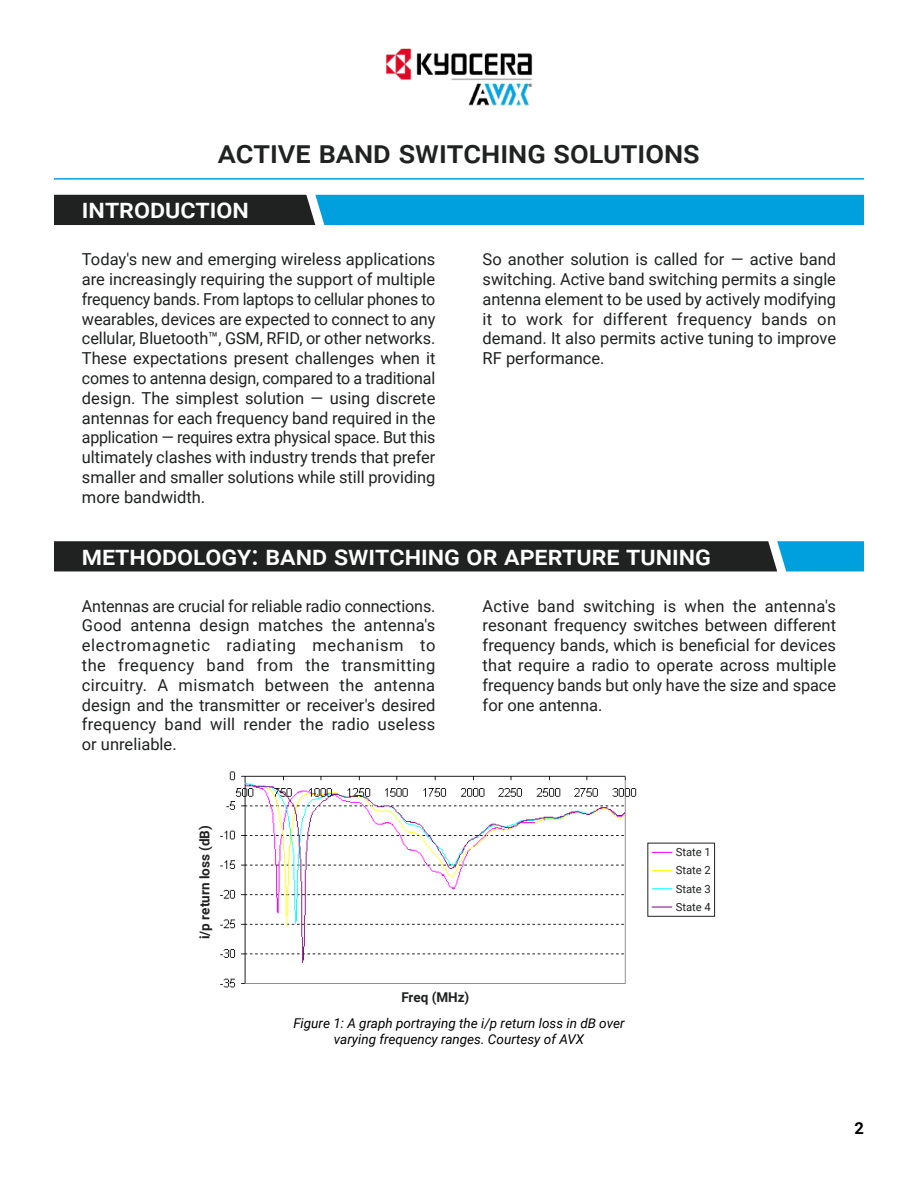
<style>
.page{position:relative;width:918px;height:1188px;background:#fff}
.page>*{position:absolute;margin:0;border:0;box-sizing:border-box;transform-origin:0 0}
.t1{font:500 31.5px "Roboto";color:#202222}
.t2{font:500 27px "Roboto";color:#fff}
.t3{font:16.5px/19.8px "Roboto";color:#202222;text-align:justify}
.t4{font:700 16.5px "Roboto";color:#000}
.t5{font:italic 13.5px/16.2px "Roboto";color:#000;text-align:center}
.t6{font:700 13.5px "Roboto";color:#202222}
.t7{font:11.25px "Roboto";color:#202222}
</style>
<div class="page">
<img style="left:386px;top:48px;width:147px;height:58px">
<svg style="left:54px;top:195px;width:810px;height:30px;background:#0c78a2"></svg>
<hr style="left:54px;top:178px;width:810px;height:2px;background:#00a2df">
<svg style="left:54px;top:541px;width:810px;height:30px;background:#203238"></svg>
<img style="left:220px;top:771px;width:417px;height:217px">
<svg style="left:652px;top:907px;width:20px;height:1px"></svg>
<svg style="left:652px;top:888px;width:20px;height:1px"></svg>
<svg style="left:652px;top:870px;width:20px;height:1px"></svg>
<svg style="left:652px;top:852px;width:20px;height:1px"></svg>
<div style="left:647px;top:843px;width:68px;height:74px;border:1px solid #202222"></div>
<h1 class="t1" style="left:218px;top:130px;width:483px">active band switching solutions</h1>
<h2 class="t2" style="left:82px;top:189px;width:169px">introduction</h2>
<p class="t3" style="left:82px;top:249px;width:355px">Today's new and emerging wireless applications are increasingly requiring the support of multiple frequency bands. From laptops to cellular phones to wearables, devices are expected to connect to any cellular, Bluetooth™, GSM, RFID, or other networks.<br>These expectations present challenges when it comes to antenna design, compared to a traditional design. The simplest solution — using discrete antennas for each frequency band required in the application — requires extra physical space. But this ultimately clashes with industry trends that prefer smaller and smaller solutions while still providing more bandwidth.</p>
<p class="t3" style="left:483px;top:249px;width:355px">So another solution is called for — active band switching. Active band switching permits a single antenna element to be used by actively modifying it to work for different frequency bands on demand. It also permits active tuning to improve RF performance.</p>
<h2 class="t2" style="left:82px;top:536px;width:631px">methodology: band switching or aperture tuning</h2>
<p class="t3" style="left:82px;top:595px;width:355px">Antennas are crucial for reliable radio connections.<br>Good antenna design matches the antenna's electromagnetic radiating mechanism to the frequency band from the transmitting circuitry. A mismatch between the antenna design and the transmitter or receiver's desired frequency band will render the radio useless or unreliable.</p>
<p class="t3" style="left:483px;top:595px;width:355px">Active band switching is when the antenna's resonant frequency switches between different frequency bands, which is beneficial for devices that require a radio to operate across multiple frequency bands but only have the size and space for one antenna.</p>
<p class="t6" style="left:195px;top:939px;width:115px;rotate:-90deg">i/p return loss (dB)</p>
<p class="t6" style="left:401px;top:988px;width:70px">Freq (MHz)</p>
<p class="t5" style="left:293px;top:1015px;width:333px">Figure 1: A graph portraying the i/p return loss in dB over varying frequency ranges. Courtesy of AVX</p>
<p class="t7" style="left:676px;top:844px;width:37px">State 1</p>
<p class="t7" style="left:676px;top:862px;width:37px">State 2</p>
<p class="t7" style="left:676px;top:881px;width:37px">State 3</p>
<p class="t7" style="left:676px;top:899px;width:37px">State 4</p>
<p class="t4" style="left:855px;top:1117px;width:11px">2</p>
</div>
